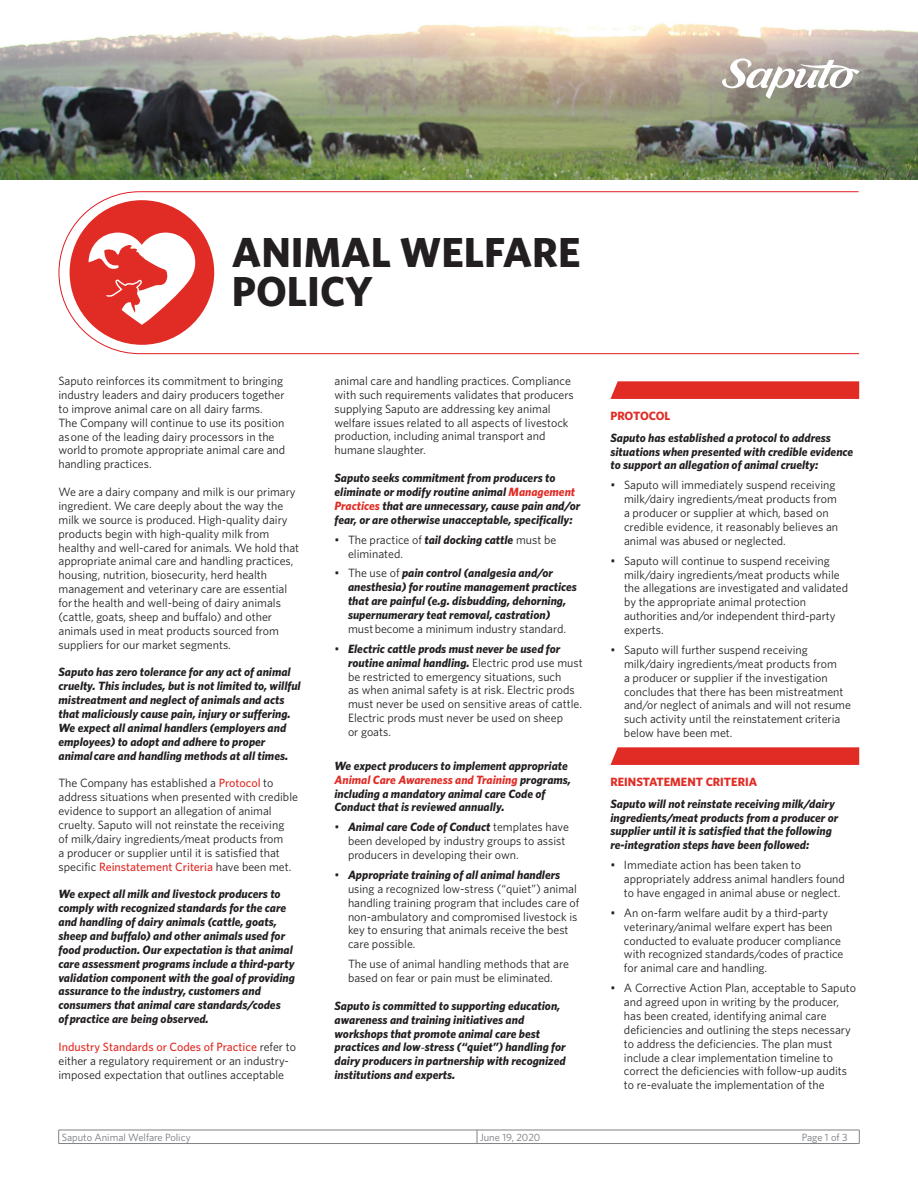
<style>
.page{position:relative;width:918px;height:1188px;background:#fff}
.page>*{position:absolute;margin:0;border:0;box-sizing:border-box;transform-origin:0 0}
.texte{font:700 42px/39px "Whitney";color:#231f20}
.texte-2{font:12px/13.8px "Whitney";color:#231f20}
.texte-3{font:italic 700 12px/13.8px "Whitney";color:#231f20}
.texte-4{font:700 12px "Whitney";color:#e12c26}
.t1{font:10.5px "Whitney";color:#76787b}
.s1{font-weight:500;color:#e12c26}
.s2{color:#e12c26}
.s3{font-weight:700;font-style:italic}
.s4{font-weight:400;font-style:normal}
.s5{font-family:"Minion Pro"}
.s6{font-family:"Arial";font-size:10.5px}
</style>
<div class="page">
<img style="left:0;top:23px;width:918px;height:157px">
<hr style="left:59px;top:1130px;width:418px;height:1px;background:#808285">
<svg style="left:58px;top:1130px;width:1px;height:13px"></svg>
<hr style="left:477px;top:1130px;width:382px;height:1px;background:#808285">
<svg style="left:477px;top:1130px;width:1px;height:13px"></svg>
<svg style="left:859px;top:1130px;width:1px;height:13px"></svg>
<hr style="left:59px;top:1143px;width:418px;height:1px;background:#808285">
<hr style="left:477px;top:1143px;width:382px;height:1px;background:#808285">
<svg style="left:610px;top:381px;width:250px;height:18px;background:#e2342e"></svg>
<svg style="left:610px;top:747px;width:250px;height:18px;background:#e2342e"></svg>
<svg style="left:58px;top:191px;width:802px;height:163px"></svg>
<svg style="left:720px;top:59px;width:139px;height:40px"></svg>
<p class="texte" style="left:232px;top:232px;width:350px">ANIMAL WELFARE<br>POLICY</p>
<p class="texte-2" style="left:59px;top:374px;width:228px">Saputo reinforces its commitment to bringing industry leaders and dairy producers together to improve animal care on all dairy farms.<br>The Company will continue to use its position as one of the leading dairy processors in the world to promote appropriate animal care and handling practices.</p>
<p class="texte-2" style="left:59px;top:485px;width:242px">We are a dairy company and milk is our primary ingredient. We care deeply about the way the milk we source is produced. High-quality dairy products begin with high-quality milk from healthy and well-cared for animals. We hold that appropriate animal care and handling practices, housing, nutrition, biosecurity, herd health management and veterinary care are essential for the health and well-being of dairy animals (cattle, goats, sheep and buffalo) and other animals used in meat products sourced from suppliers for our market segments.</p>
<p class="texte-3" style="left:59px;top:665px;width:244px">Saputo has zero tolerance for any act of animal cruelty. This includes, but is not limited to, willful mistreatment and neglect of animals and acts that maliciously cause pain, injury or suffering.<br>We expect all animal handlers (employers and employees) to adopt and adhere to proper animal care and handling methods at all times.</p>
<p class="texte-2" style="left:59px;top:776px;width:241px">The Company has established a <span class="s1">Protocol</span> to address situations when presented with credible evidence to support an allegation of animal cruelty. Saputo will not reinstate the receiving<br>of milk/dairy ingredients/meat products from<br>a producer or supplier until it is satisfied that specific <span class="s1">Reinstatement Criteria</span> have been met.</p>
<p class="texte-3" style="left:59px;top:887px;width:238px">We expect all milk and livestock producers to comply with recognized standards for the care and handling of dairy animals (cattle, goats, sheep and buffalo) and other animals used for food production. Our expectation is that animal care assessment programs include a third-party validation component with the goal of providing assurance to the industry, customers and consumers that animal care standards/codes<br>of practice are being observed.</p>
<p class="texte-2" style="left:59px;top:1040px;width:239px"><span class="s1">Industry Standards or Codes of Practice</span> refer to either a regulatory requirement or an industry&shy;imposed expectation that outlines acceptable</p>
<p class="texte-2" style="left:335px;top:374px;width:241px">animal care and handling practices. Compliance with such requirements validates that producers supplying Saputo are addressing key animal welfare issues related to all aspects of livestock production, including animal transport and humane slaughter.</p>
<p class="texte-3" style="left:335px;top:471px;width:247px">Saputo seeks commitment from producers to eliminate or modify routine animal <span class="s2">Management Practices</span> that are unnecessary, cause pain and/or fear, or are otherwise unacceptable, specifically:</p>
<p class="texte-2" style="left:348px;top:532px;width:210px;text-indent:-14px">• The practice of <span class="s3">tail docking cattle</span> must be eliminated.</p>
<p class="texte-3" style="left:348px;top:566px;width:231px;text-indent:-14px"><span class="s4">• The use of</span> pain control (analgesia and/or anesthesia) for routine management practices that are painful (e.g. disbudding, dehorning, supernumerary teat removal, castration) <span class="s4">must become a minimum industry standard.</span></p>
<p class="texte-2" style="left:348px;top:641px;width:236px;text-indent:-14px">• <span class="s3">Electric cattle prods must never be used for routine animal handling.</span> Electric prod use must be restricted to emergency situations, such<br>as when animal safety is at risk. Electric prods must never be used on sensitive areas of cattle.<br>Electric prods must never be used on sheep<br>or goats.</p>
<p class="texte-3" style="left:335px;top:758px;width:238px">We expect producers to implement appropriate <span class="s2">Animal Care Awareness and Training</span> programs, including a mandatory animal care Code of Conduct that is reviewed annually.</p>
<p class="texte-2" style="left:348px;top:820px;width:222px;text-indent:-14px">• <span class="s3">Animal care Code of Conduct</span> templates have been developed by industry groups to assist producers in developing their own.</p>
<p class="texte-2" style="left:348px;top:868px;width:233px;text-indent:-14px">• <span class="s3">Appropriate training of all animal handlers </span>using a recognized low-stress (“quiet”) animal handling training program that includes care of non-ambulatory and compromised livestock is key to ensuring that animals receive the best care possible.</p>
<p class="texte-2" style="left:348px;top:957px;width:222px">The use of animal handling methods that are based on fear or pain must be eliminated.</p>
<p class="texte-3" style="left:335px;top:998px;width:233px">Saputo is committed to supporting education, awareness and training initiatives and workshops that promote animal care best practices and low<span class="s5">-</span>stress (“quiet”) handling for dairy producers in partnership with recognized institutions and experts.</p>
<p class="texte-4" style="left:610px;top:409px;width:61px">PROTOCOL</p>
<p class="texte-3" style="left:610px;top:430px;width:244px">Saputo has established a protocol to address situations when presented with credible evidence to support an allegation of animal cruelty:</p>
<p class="texte-2" style="left:624px;top:478px;width:216px;text-indent:-14px">• Saputo will immediately suspend receiving milk/dairy ingredients/meat products from a producer or supplier at which, based on credible evidence, it reasonably believes an animal was abused or neglected.</p>
<p class="texte-2" style="left:624px;top:553px;width:226px;text-indent:-14px">• Saputo will continue to suspend receiving milk/dairy ingredients/meat products while the allegations are investigated and validated by the appropriate animal protection authorities and/or independent third-party experts.</p>
<p class="texte-2" style="left:624px;top:643px;width:229px;text-indent:-13px">• Saputo will further suspend receiving milk/dairy ingredients/meat products from<br>a producer or supplier if the investigation concludes that there has been mistreatment and/or neglect of animals and will not resume such activity until the reinstatement <span class="s6">c</span>riteria below have been met.</p>
<p class="texte-4" style="left:610px;top:775px;width:148px">REINSTATEMENT CRITERIA</p>
<p class="texte-3" style="left:610px;top:796px;width:229px">Saputo will not reinstate receiving milk/dairy ingredients/meat products from a producer or supplier until it is satisfied that the following re-integration steps have been followed:</p>
<p class="texte-2" style="left:624px;top:858px;width:222px;text-indent:-14px">• Immediate action has been taken to appropriately address animal handlers found to have engaged in animal abuse or neglect.</p>
<p class="texte-2" style="left:624px;top:905px;width:221px;text-indent:-14px">• An on-farm welfare audit by a third-party veterinary/animal welfare expert has been conducted to evaluate producer compliance with recognized standards/codes of practice for animal care and handling.</p>
<p class="texte-2" style="left:624px;top:981px;width:234px;text-indent:-14px">• A Corrective Action Plan, acceptable to Saputo and agreed upon in writing by the producer, has been created, identifying animal care deficiencies and outlining the steps necessary to address the deficiencies. The plan must include a clear implementation timeline to correct the deficiencies with follow-up audits to re-evaluate the implementation of the</p>
<p class="t1" style="left:62px;top:1131px;width:131px">Saputo Animal Welfare Policy</p>
<p class="t1" style="left:480px;top:1131px;width:62px">June 19, 2020</p>
<p class="t1" style="left:802px;top:1131px;width:47px">Page 1 of 3</p>
</div>
